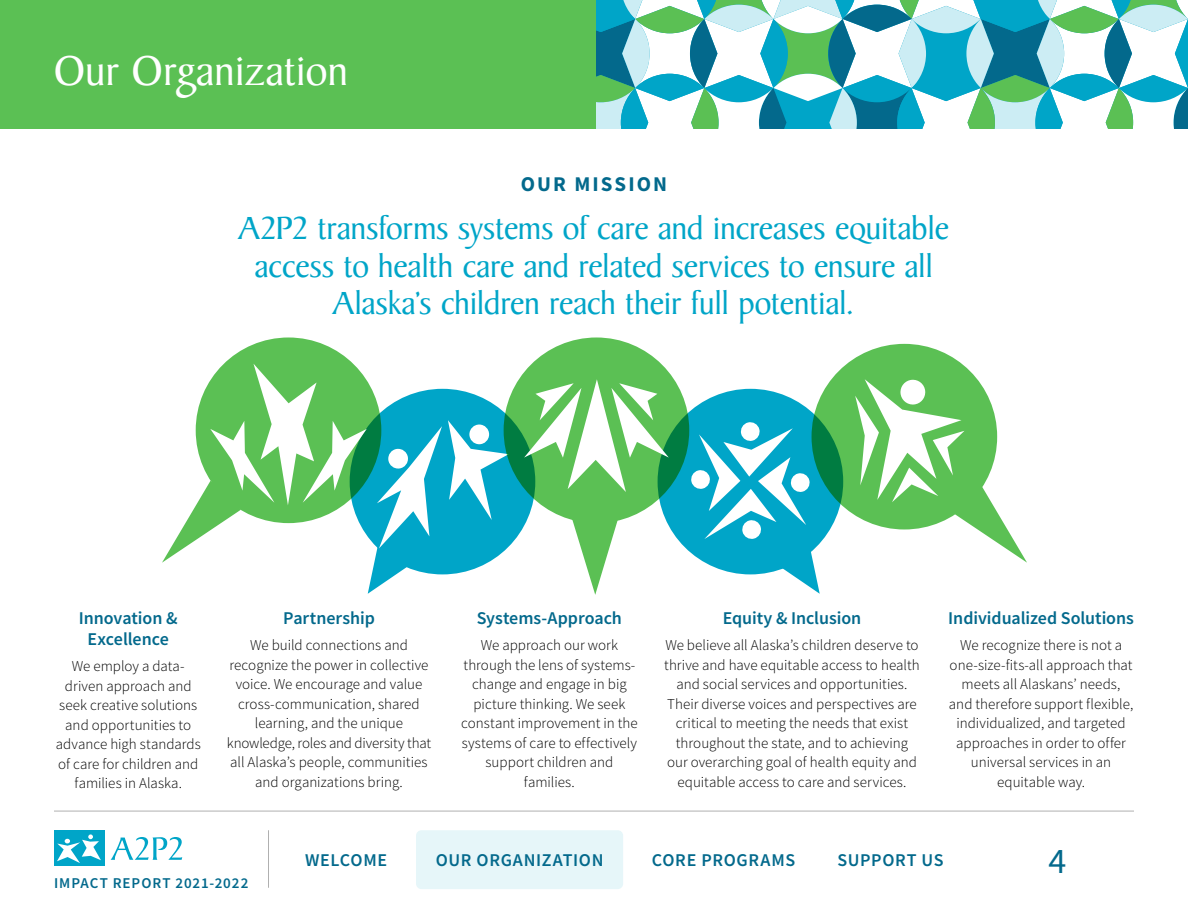
<style>
.page{position:relative;width:1188px;height:918px;background:#fff}
.page>*{position:absolute;margin:0;border:0;box-sizing:border-box;transform-origin:0 0}
.t1{font:45px "Baker Signet Std";color:#fff}
.t2{font:36px "Source Sans Pro";color:#03698c}
.t3{font:34.5px/37.5px "Baker Signet Std";letter-spacing:-.015em;color:#00a5c8;text-align:center}
.t4{font:700 21px "Source Sans Pro";letter-spacing:.1em;color:#03698c}
.t5{font:600 18px/21px "Source Sans Pro";color:#03698c;text-align:center}
.t6{font:600 18px "Source Sans Pro";letter-spacing:.035em;color:#03698c}
.t7{font:600 18px "Source Sans Pro";letter-spacing:.04em;color:#03698c}
.t8{font:300 15px/19.5px "Source Sans Pro";color:#000;text-align:center}
.t9{font:600 15px "Source Sans Pro";letter-spacing:.06em;color:#03698c}
</style>
<div class="page">
<div style="left:0;top:0;width:1188px;height:128px;background:#5bc054"></div>
<svg style="left:597px;top:0;width:591px;height:128px;background:#7fc8ca"></svg>
<div style="left:196px;top:338px;width:185px;height:185px;background:#5bc054;border-radius:50%"></div>
<div style="left:350px;top:389px;width:185px;height:185px;background:#00a5c8;border-radius:50%"></div>
<div style="left:658px;top:389px;width:185px;height:185px;background:#00a5c8;border-radius:50%"></div>
<svg style="left:812px;top:344px;width:185px;height:185px;background:#4cb551"></svg>
<svg style="left:855px;top:379px;width:172px;height:184px"></svg>
<svg style="left:690px;top:421px;width:130px;height:173px"></svg>
<svg style="left:448px;top:420px;width:61px;height:100px"></svg>
<div style="left:469px;top:424px;width:20px;height:20px;background:#fff;border-radius:50%"></div>
<svg style="left:162px;top:364px;width:280px;height:230px"></svg>
<svg style="left:504px;top:338px;width:185px;height:185px;background:#4ab350"></svg>
<svg style="left:524px;top:379px;width:145px;height:113px"></svg>
<svg style="left:570px;top:513px;width:50px;height:82px"></svg>
<div style="left:416px;top:830px;width:207px;height:59px;background:#e6f6f9;border-radius:5px"></div>
<svg style="left:111px;top:837px;width:71px;height:23px"></svg>
<div style="left:54px;top:831px;width:51px;height:35px;background:#00a5c8"></div>
<svg style="left:57px;top:834px;width:44px;height:29px"></svg>
<hr style="left:54px;top:811px;width:1080px;height:1px;background:#b0b0b0">
<hr style="left:268px;top:830px;width:1px;height:58px;background:#b0b0b0">
<h1 class="t1" style="left:54px;top:47px;width:296px">Our Organization</h1>
<h3 class="t4" style="left:521px;top:170px;width:148px">OUR MISSION</h3>
<h3 class="t3" style="left:239px;top:211px;width:712px">A2P2 transforms systems of care and increases equitable access to health care and related services to ensure all<br>Alaska’s children reach their full potential.</h3>
<p class="t5" style="left:79px;top:607px;width:100px">Innovation &amp;<br>Excellence</p>
<p class="t8" style="left:56px;top:657px;width:147px">We employ a data&shy;driven approach and seek creative solutions and opportunities to advance high standards of care for children and families in Alaska.</p>
<p class="t5" style="left:283px;top:607px;width:93px">Partnership</p>
<p class="t8" style="left:227px;top:636px;width:206px">We build connections and recognize the power in collective voice. We encourage and value cross-communication, shared learning, and the unique knowledge, roles and diversity that all Alaska’s people, communities and organizations bring.</p>
<p class="t5" style="left:477px;top:607px;width:147px">Systems-Approach</p>
<p class="t8" style="left:461px;top:636px;width:178px">We approach our work through the lens of systems&shy;change and engage in big picture thinking. We seek constant improvement in the systems of care to effectively support children and families.</p>
<p class="t5" style="left:723px;top:607px;width:140px">Equity &amp; Inclusion</p>
<p class="t8" style="left:664px;top:636px;width:257px">We believe all Alaska’s children deserve to thrive and have equitable access to health and social services and opportunities.<br>Their diverse voices and perspectives are critical to meeting the needs that exist throughout the state, and to achieving our overarching goal of health equity and equitable access to care and services.</p>
<p class="t5" style="left:948px;top:607px;width:187px">Individualized Solutions</p>
<p class="t8" style="left:949px;top:636px;width:186px">We recognize there is not a one-size-fits-all approach that meets all Alaskans’ needs, and therefore support flexible, individualized, and targeted approaches in order to offer universal services in an equitable way.</p>
<p class="t6" style="left:305px;top:849px;width:84px">WELCOME</p>
<p class="t6" style="left:436px;top:849px;width:169px">OUR ORGANIZATION</p>
<p class="t7" style="left:652px;top:849px;width:145px">CORE PROGRAMS</p>
<p class="t6" style="left:837px;top:849px;width:108px">SUPPORT US</p>
<h2 class="t2" style="left:1049px;top:838px;width:19px">4</h2>
<p class="t9" style="left:54px;top:873px;width:196px">IMPACT REPORT 2021-2022</p>
</div>
